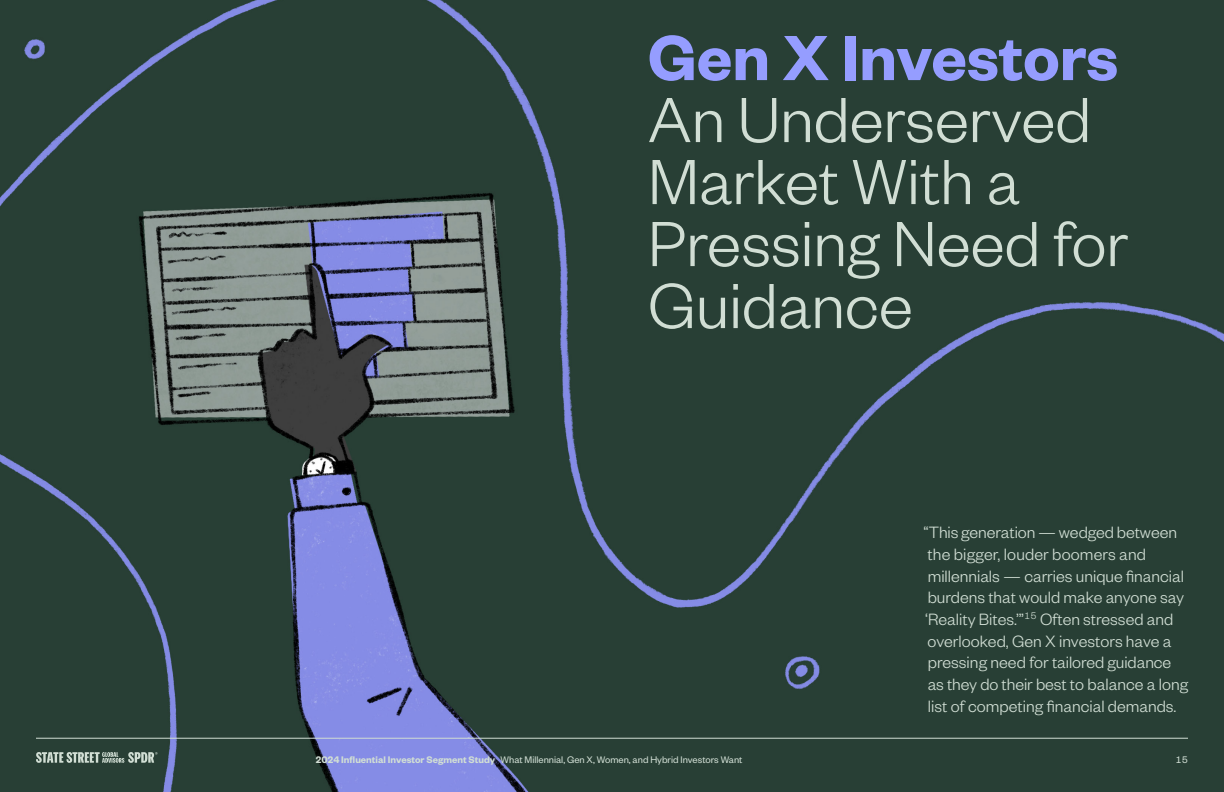
<style>
.page{position:relative;width:1224px;height:792px;background:#fff}
.page>*{position:absolute;margin:0;border:0;box-sizing:border-box;transform-origin:0 0}
.t1{font:300 70px/62px "Founders Grotesk";color:#d1ded4}
.t2{font:600 70px "Founders Grotesk";color:#959dff}
.t3{font:300 18px/21.7px "Founders Grotesk";color:#d1ded4}
.t4{font:10.5px "Founders Grotesk";color:#d1ded4}
.t5{font:600 10.5px "Founders Grotesk";color:#d1ded4}
</style>
<div class="page">
<img style="left:0;top:0;width:1224px;height:792px">
<svg style="left:36px;top:752px;width:121px;height:11px"></svg>
<hr style="left:36px;top:738px;width:576px;height:1px;background:#d1ded4">
<hr style="left:612px;top:738px;width:576px;height:1px;background:#d1ded4">
<h1 class="t2" style="left:648px;top:13px;width:472px">GEN X INVESTORS</h1>
<h1 class="t1" style="left:648px;top:85px;width:482px">An Underserved<br>Market With a<br>Pressing Need for<br>Guidance</h1>
<p class="t3" style="left:923px;top:521px;width:266px">“This generation — wedged between the bigger, louder boomers and millennials — carries unique financial burdens that would make anyone say ‘Reality Bites.’”<sup>15</sup> Often stressed and overlooked, Gen X investors have a pressing need for tailored guidance<br>as they do their best to balance a long list of competing financial demands.</p>
<p class="t5" style="left:315px;top:753px;width:40px">2024 INFLUENTIALINVESTORSEGMENTSTUD</p>
<p class="t4" style="left:501px;top:753px;width:243px">What Millennial, Gen X, Women, and Hybrid Investors Want</p>
<p class="t4" style="left:1176px;top:753px;width:14px">1 5</p>
</div>
